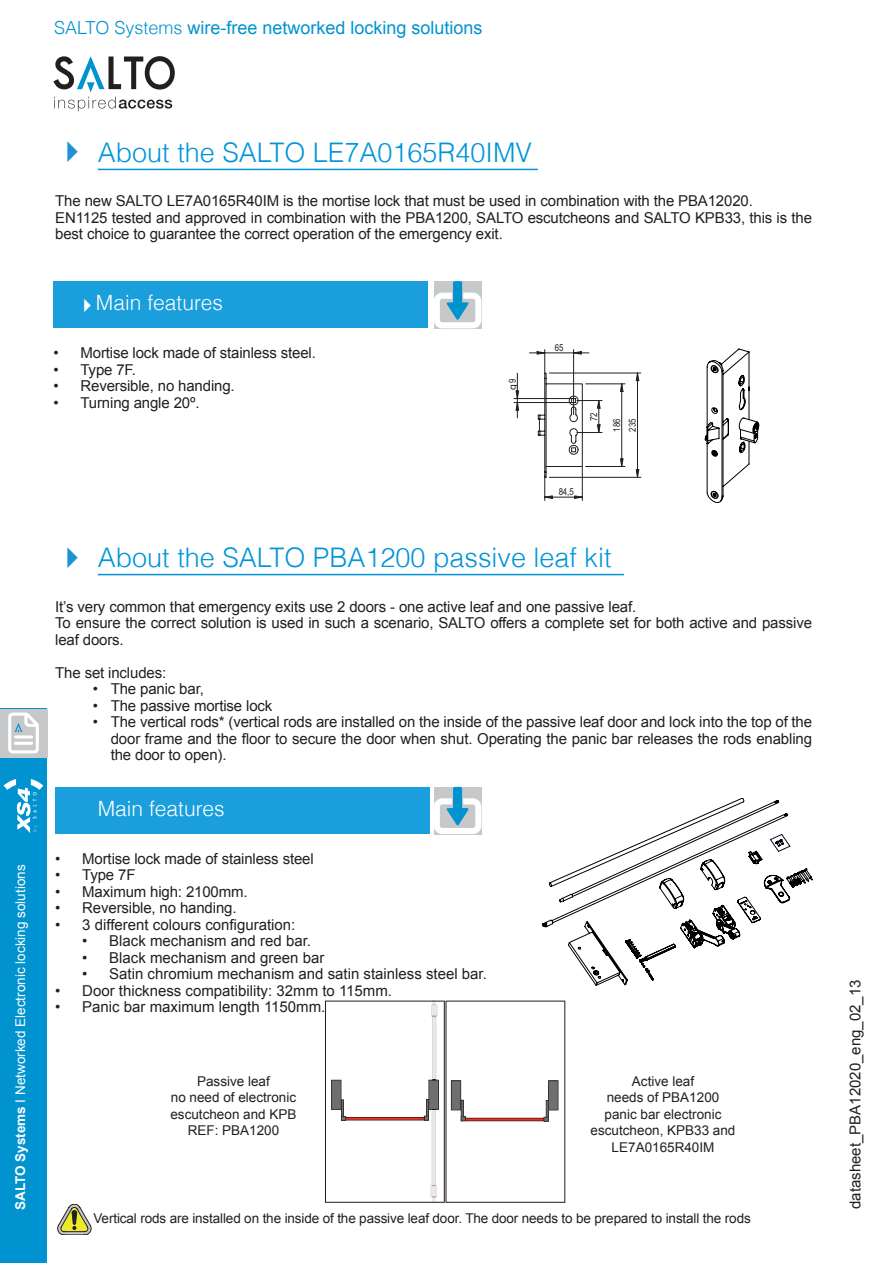
<style>
.page{position:relative;width:893px;height:1263px;background:#fff}
.page>*{position:absolute;margin:0;border:0;box-sizing:border-box;transform-origin:0 0}
.t1{font:300 27px "Helvetica";color:#0095d9}
.t2{font:300 21px "Helvetica";color:#fff}
.t3{font:18px "Arial";color:#0093d0}
.t4{font:15px/16.5px "Arial";letter-spacing:-.01em;color:#231f20}
.t5{font:13.5px/16.5px "Arial";color:#231f20;text-align:center}
.t6{font:13.5px "Arial";color:#fff}
.t7{font:9.6px "Arial Narrow";letter-spacing:-.02em;color:#231f20}
.s1{font-family:"Helvetica";font-weight:300}
.s2{font-weight:700}
.s3{color:#1f93d2}
</style>
<div class="page">
<svg style="left:53px;top:56px;width:122px;height:55px"></svg>
<div style="left:0;top:709px;width:47px;height:554px;background:#0093d0"></div>
<div style="left:0;top:709px;width:47px;height:48px;background:#c7c8ca"></div>
<svg style="left:8px;top:712px;width:31px;height:41px"></svg>
<svg style="left:4px;top:779px;width:39px;height:54px"></svg>
<svg style="left:434px;top:328px;width:47px;height:1px"></svg>
<svg style="left:434px;top:281px;width:47px;height:47px"></svg>
<div style="left:434px;top:787px;width:47px;height:48px;background:#c7c8ca"></div>
<svg style="left:434px;top:787px;width:47px;height:47px"></svg>
<hr style="left:98px;top:169px;width:440px;height:1px;background:#0095d9">
<div style="left:53px;top:281px;width:375px;height:47px;background:#1a9fdc"></div>
<svg style="left:516px;top:390px;width:3px;height:21px"></svg>
<hr style="left:514px;top:398px;width:60px;height:1px;background:#231f20">
<hr style="left:514px;top:402px;width:61px;height:1px;background:#231f20">
<hr style="left:517px;top:373px;width:1px;height:45px;background:#231f20">
<svg style="left:636px;top:372px;width:3px;height:9px"></svg>
<svg style="left:636px;top:469px;width:3px;height:8px"></svg>
<hr style="left:549px;top:373px;width:92px;height:1px;background:#231f20">
<hr style="left:549px;top:477px;width:92px;height:1px;background:#231f20">
<hr style="left:637px;top:373px;width:1px;height:104px;background:#231f20">
<svg style="left:620px;top:383px;width:3px;height:9px"></svg>
<svg style="left:620px;top:458px;width:3px;height:8px"></svg>
<hr style="left:586px;top:384px;width:39px;height:1px;background:#231f20">
<hr style="left:586px;top:466px;width:39px;height:1px;background:#231f20">
<hr style="left:621px;top:384px;width:1px;height:82px;background:#231f20">
<hr style="left:529px;top:353px;width:60px;height:1px;background:#231f20">
<svg style="left:537px;top:350px;width:65px;height:150px"></svg>
<hr style="left:582px;top:467px;width:1px;height:33px;background:#231f20">
<hr style="left:545px;top:497px;width:37px;height:1px;background:#231f20">
<svg style="left:704px;top:348px;width:56px;height:155px"></svg>
<hr style="left:98px;top:574px;width:526px;height:1px;background:#0095d9">
<div style="left:55px;top:787px;width:375px;height:47px;background:#1a9fdc"></div>
<svg style="left:325px;top:1000px;width:240px;height:203px"></svg>
<svg style="left:542px;top:800px;width:270px;height:185px"></svg>
<svg style="left:549px;top:798px;width:199px;height:106px"></svg>
<svg style="left:58px;top:1204px;width:33px;height:31px"></svg>
<p class="t3" style="left:54px;top:16px;width:430px"><span class="s1">SALTO Systems</span> wire-free networked locking solutions</p>
<p class="t6" style="left:12px;top:1210px;width:347px;rotate:-90deg"><span class="s2">SALTO Systems</span> I Networked Electronic locking solutions</p>
<h1 class="t1" style="left:55px;top:135px;width:478px"><span class="s3">✔</span> About the SALTO LE7A0165R40IMV</h1>
<p class="t4" style="left:55px;top:193px;width:758px">The new SALTO LE7A0165R40IM is the mortise lock that must be used in combination with the PBA12020.<br>EN1125 tested and approved in combination with the PBA1200, SALTO escutcheons and SALTO KPB33, this is the best choice to guarantee the correct operation of the emergency exit.</p>
<h2 class="t2" style="left:76px;top:289px;width:148px">✔Main features</h2>
<p class="t4" style="left:53px;top:345px;width:264px">• Mortise lock made of stainless steel.</p>
<p class="t4" style="left:53px;top:361px;width:84px">• Type 7F.</p>
<p class="t4" style="left:53px;top:378px;width:183px">• Reversible, no handing.</p>
<p class="t4" style="left:53px;top:394px;width:148px">• Turning angle 20º.</p>
<p class="t7" style="left:507px;top:390px;width:13px;rotate:-90deg">❑9</p>
<p class="t7" style="left:555px;top:342px;width:10px">65</p>
<p class="t7" style="left:588px;top:421px;width:10px;rotate:-90deg">72</p>
<p class="t7" style="left:611px;top:431px;width:14px;rotate:-90deg">186</p>
<p class="t7" style="left:627px;top:431px;width:14px;rotate:-90deg">235</p>
<p class="t7" style="left:559px;top:487px;width:16px">84,5</p>
<h1 class="t1" style="left:55px;top:540px;width:558px"><span class="s3">✔</span> About the SALTO PBA1200 passive leaf kit</h1>
<p class="t4" style="left:55px;top:598px;width:758px">It’s very common that emergency exits use 2 doors - one active leaf and one passive leaf.<br>To ensure the correct solution is used in such a scenario, SALTO offers a complete set for both active and passive leaf doors.</p>
<p class="t4" style="left:55px;top:664px;width:112px">The set includes:</p>
<p class="t4" style="left:93px;top:681px;width:113px">• The panic bar,</p>
<p class="t4" style="left:93px;top:697px;width:181px">• The passive mortise lock</p>
<p class="t4" style="left:111px;top:714px;width:703px;text-align:justify;text-indent:-18px">• The vertical rods* (vertical rods are installed on the inside of the passive leaf door and lock into the top of the door frame and the floor to secure the door when shut. Operating the panic bar releases the rods enabling the door to open).</p>
<h2 class="t2" style="left:98px;top:795px;width:128px">Main features</h2>
<p class="t4" style="left:55px;top:850px;width:260px">• Mortise lock made of stainless steel</p>
<p class="t4" style="left:55px;top:867px;width:82px">• Type 7F</p>
<p class="t4" style="left:55px;top:883px;width:194px">• Maximum high: 2100mm.</p>
<p class="t4" style="left:55px;top:900px;width:183px">• Reversible, no handing.</p>
<p class="t4" style="left:55px;top:916px;width:242px">• 3 different colours configuration:</p>
<p class="t4" style="left:82px;top:933px;width:230px">• Black mechanism and red bar.</p>
<p class="t4" style="left:82px;top:949px;width:244px">• Black mechanism and green bar</p>
<p class="t4" style="left:82px;top:966px;width:406px">• Satin chromium mechanism and satin stainless steel bar.</p>
<p class="t4" style="left:55px;top:982px;width:338px">• Door thickness compatibility: 32mm to 115mm.</p>
<p class="t4" style="left:55px;top:999px;width:272px">• Panic bar maximum length 1150mm.</p>
<p class="t5" style="left:170px;top:1073px;width:128px">Passive leaf<br>no need of electronic escutcheon and KPB<br>REF: PBA1200</p>
<p class="t5" style="left:591px;top:1073px;width:146px">Active leaf<br>needs of PBA1200 panic bar electronic escutcheon, KPB33 and<br>LE7A0165R40IM</p>
<p class="t5" style="left:94px;top:1210px;width:659px">Vertical rods are installed on the inside of the passive leaf door. The door needs to be prepared to install the rods</p>
<p class="t4" style="left:847px;top:1209px;width:231px;rotate:-90deg">datasheet_PBA12020_eng_02_13</p>
</div>
